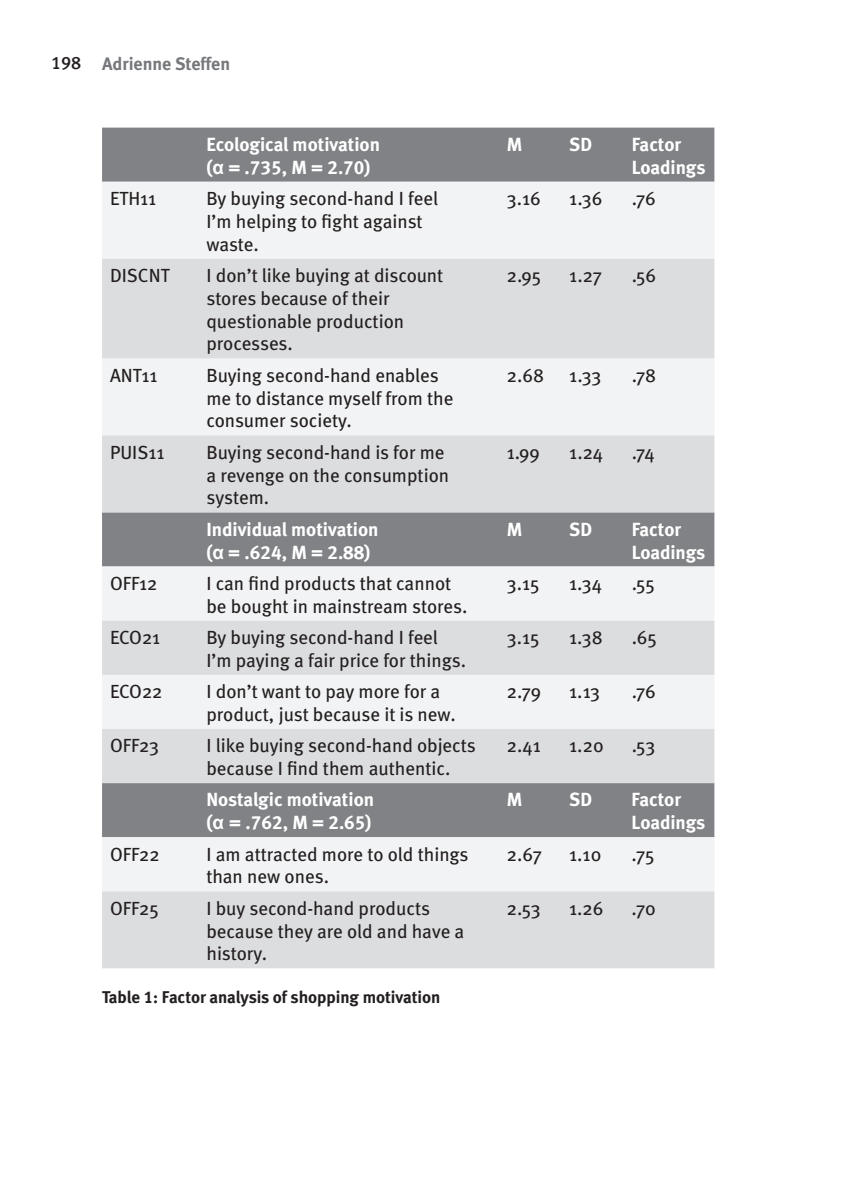
<style>
.page{position:relative;width:842px;height:1191px;background:#fff}
.page>*{position:absolute;margin:0;border:0;box-sizing:border-box;transform-origin:0 0}
.t1{font:19px/22.8px "Meta";color:#231f20}
.t2{font:19px/22.8px "Meta Bold LF";color:#fff}
.t3{font:18px "Meta Bold LF";color:#76787b}
.t4{font:17px "Meta Bold LF";letter-spacing:-.005em;color:#231f20}
.s1{font-family:"Meta Medium LF";color:#231f20}
.s2{font-family:"Arial";font-weight:700}
</style>
<div class="page">
<div style="left:102px;top:128px;width:612px;height:54px;background:#808285"></div>
<div style="left:102px;top:182px;width:612px;height:77px;background:#f2f3f4"></div>
<svg style="left:102px;top:259px;width:612px;height:709px;fill:#dcdddf"></svg>
<div style="left:102px;top:566px;width:612px;height:54px;background:#f2f3f4"></div>
<svg style="left:102px;top:620px;width:612px;height:163px;fill:#dcdddf"></svg>
<p class="t3" style="left:51px;top:52px;width:181px"><span class="s1">198</span> Adrienne Steffen</p>
<p class="t2" style="left:206px;top:132px;width:175px">Ecological motivation (<span class="s2">α</span> = .735, M = 2.70)</p>
<p class="t2" style="left:507px;top:132px;width:17px">M</p>
<p class="t2" style="left:569px;top:132px;width:24px">SD</p>
<p class="t2" style="left:632px;top:132px;width:75px">Factor<br>Loadings</p>
<p class="t1" style="left:110px;top:187px;width:48px">ETH11</p>
<p class="t1" style="left:206px;top:187px;width:233px">By buying second-hand I feel<br>I’m helping to fight against waste.</p>
<p class="t1" style="left:507px;top:187px;width:35px">3.16</p>
<p class="t1" style="left:569px;top:187px;width:35px">1.36</p>
<p class="t1" style="left:632px;top:187px;width:26px">.76</p>
<p class="t1" style="left:110px;top:263px;width:61px">DISCNT</p>
<p class="t1" style="left:206px;top:263px;width:238px">I don’t like buying at discount stores because of their questionable production processes.</p>
<p class="t1" style="left:507px;top:263px;width:36px">2.95</p>
<p class="t1" style="left:569px;top:263px;width:34px">1.27</p>
<p class="t1" style="left:632px;top:263px;width:26px">.56</p>
<p class="t1" style="left:110px;top:363px;width:49px">ANT11</p>
<p class="t1" style="left:206px;top:363px;width:248px">Buying second-hand enables me to distance myself from the consumer society.</p>
<p class="t1" style="left:507px;top:363px;width:39px">2.68</p>
<p class="t1" style="left:569px;top:363px;width:33px">1.33</p>
<p class="t1" style="left:632px;top:363px;width:26px">.78</p>
<p class="t1" style="left:110px;top:440px;width:56px">PUIS11</p>
<p class="t1" style="left:206px;top:440px;width:244px">Buying second-hand is for me a revenge on the consumption system.</p>
<p class="t1" style="left:507px;top:440px;width:34px">1.99</p>
<p class="t1" style="left:569px;top:440px;width:36px">1.24</p>
<p class="t1" style="left:632px;top:440px;width:25px">.74</p>
<p class="t2" style="left:206px;top:517px;width:174px">Individual motivation (<span class="s2">α</span> = .624, M = 2.88)</p>
<p class="t2" style="left:507px;top:517px;width:17px">M</p>
<p class="t2" style="left:569px;top:517px;width:24px">SD</p>
<p class="t2" style="left:632px;top:517px;width:75px">Factor<br>Loadings</p>
<p class="t1" style="left:110px;top:571px;width:49px">OFF12</p>
<p class="t1" style="left:206px;top:571px;width:263px">I can find products that cannot be bought in mainstream stores.</p>
<p class="t1" style="left:507px;top:571px;width:34px">3.15</p>
<p class="t1" style="left:569px;top:571px;width:34px">1.34</p>
<p class="t1" style="left:632px;top:571px;width:25px">.55</p>
<p class="t1" style="left:110px;top:625px;width:52px">ECO21</p>
<p class="t1" style="left:206px;top:625px;width:261px">By buying second-hand I feel<br>I’m paying a fair price for things.</p>
<p class="t1" style="left:507px;top:625px;width:34px">3.15</p>
<p class="t1" style="left:569px;top:625px;width:35px">1.38</p>
<p class="t1" style="left:632px;top:625px;width:27px">.65</p>
<p class="t1" style="left:110px;top:679px;width:54px">ECO22</p>
<p class="t1" style="left:206px;top:679px;width:251px">I don’t want to pay more for a product, just because it is new.</p>
<p class="t1" style="left:507px;top:679px;width:36px">2.79</p>
<p class="t1" style="left:569px;top:679px;width:32px">1.13</p>
<p class="t1" style="left:632px;top:679px;width:26px">.76</p>
<p class="t1" style="left:110px;top:734px;width:51px">OFF23</p>
<p class="t1" style="left:206px;top:734px;width:271px">I like buying second-hand objects because I find them authentic.</p>
<p class="t1" style="left:507px;top:734px;width:36px">2.41</p>
<p class="t1" style="left:569px;top:734px;width:36px">1.20</p>
<p class="t1" style="left:632px;top:734px;width:25px">.53</p>
<p class="t2" style="left:206px;top:788px;width:169px">Nostalgic motivation (<span class="s2">α</span> = .762, M = 2.65)</p>
<p class="t2" style="left:507px;top:788px;width:17px">M</p>
<p class="t2" style="left:569px;top:788px;width:24px">SD</p>
<p class="t2" style="left:632px;top:788px;width:75px">Factor<br>Loadings</p>
<p class="t1" style="left:110px;top:842px;width:51px">OFF22</p>
<p class="t1" style="left:206px;top:842px;width:264px">I am attracted more to old things than new ones.</p>
<p class="t1" style="left:507px;top:842px;width:36px">2.67</p>
<p class="t1" style="left:569px;top:842px;width:34px">1.10</p>
<p class="t1" style="left:632px;top:842px;width:24px">.75</p>
<p class="t1" style="left:110px;top:896px;width:50px">OFF25</p>
<p class="t1" style="left:206px;top:896px;width:259px">I buy second-hand products because they are old and have a history.</p>
<p class="t1" style="left:507px;top:896px;width:35px">2.53</p>
<p class="t1" style="left:569px;top:896px;width:36px">1.26</p>
<p class="t1" style="left:632px;top:896px;width:26px">.70</p>
<p class="t4" style="left:102px;top:986px;width:340px">Table 1: Factor analysis of shopping motivation</p>
</div>
